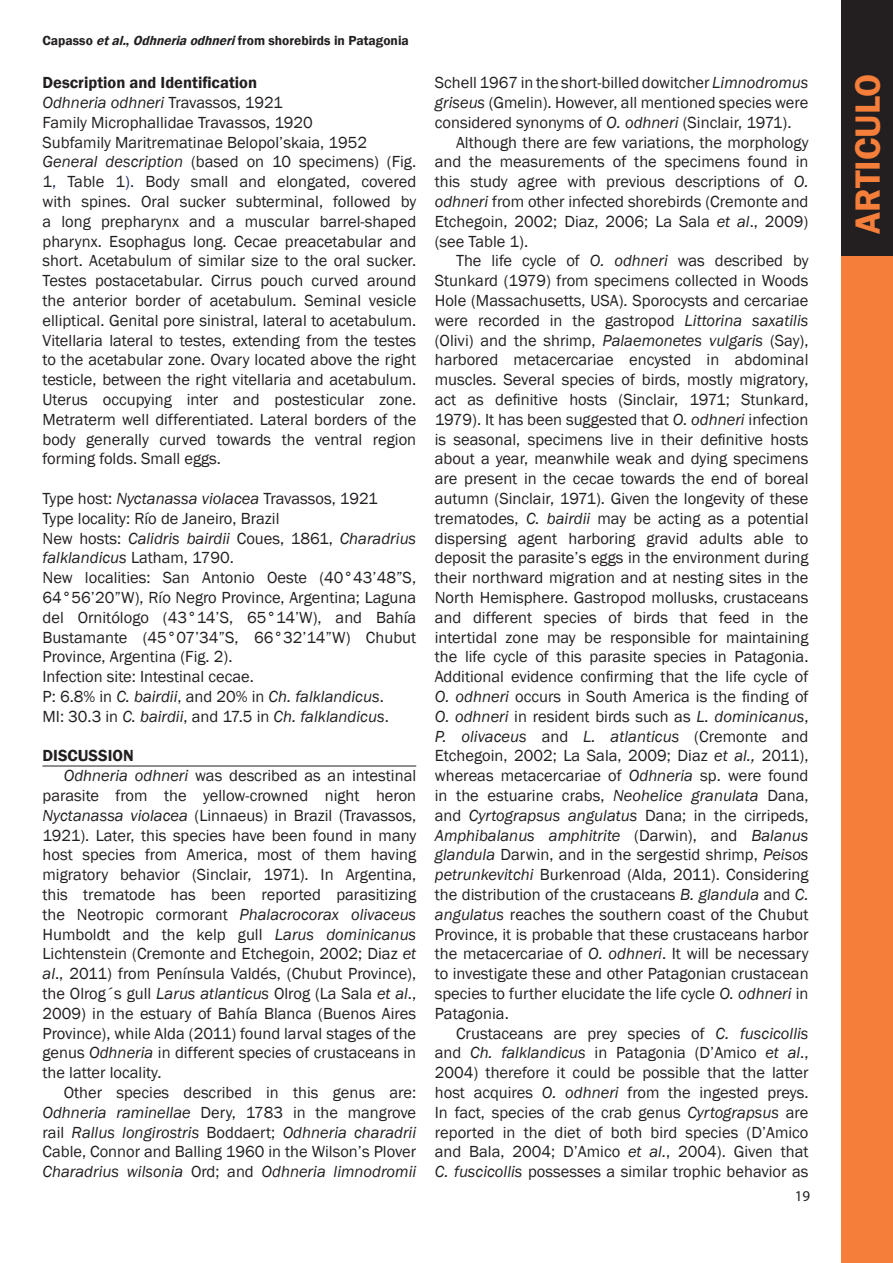
<style>
.page{position:relative;width:893px;height:1263px;background:#fff}
.page>*{position:absolute;margin:0;border:0;box-sizing:border-box;transform-origin:0 0}
.t1{font:600 36px "Franklin Gothic";color:#f47e3a}
.t2{font:16.5px/19.8px "Franklin Gothic";color:#231f20;text-align:justify}
.t3{font:italic 16.5px "Franklin Gothic";color:#231f20}
.t4{font:600 16.5px "Franklin Gothic";color:#231f20}
.t5{font:15px "Myriad Pro";color:#231f20}
.t6{font:600 13.5px "Franklin Gothic";color:#231f20}
.s1{font-style:italic}
.s2{font-weight:600}
.s3{color:#1d285c}
.s4{font-style:italic;color:#1f2020}
.s5{font-style:normal}
</style>
<div class="page">
<div style="left:842px;top:0;width:51px;height:1263px;background:#f47e3a"></div>
<div style="left:841px;top:0;width:51px;height:255px;background:#231f20"></div>
<hr style="left:43px;top:766px;width:373px;height:1px;background:#231f20">
<p class="t6" style="left:43px;top:32px;width:368px">Capasso <span class="s1">etal.</span>, <span class="s1">Odhneriaodhneri</span>from shorebirds in Patagonia</p>
<p class="t2" style="left:43px;top:73px;width:375px;text-align:left"><span class="s2">Description and Identification<br></span><span class="s1">Odhneria odhneri</span> Travassos, 1921<br>Family Microphallidae Travassos, 1920<br>Subfamily Maritrematinae Belopol’skaia, 1952<br><span class="s1">General description</span> (based on 10 specimens) (Fig.<br>1<span class="s3">,</span> Table 1<span class="s3">).</span> Body small and elongated, covered with spines. Oral sucker subterminal, followed by a long prepharynx and a muscular barrel-shaped pharynx. Esophagus long. Cecae preacetabular and short. Acetabulum of similar size to the oral sucker.<br>Testes postacetabular. Cirrus pouch curved around the anterior border of acetabulum. Seminal vesicle elliptical. Genital pore sinistral, lateral to acetabulum.<br>Vitellaria lateral to testes, extending from the testes to the acetabular zone. Ovary located above the right testicle, between the right vitellaria and acetabulum.<br>Uterus occupying inter and postesticular zone.<br>Metraterm well differentiated. Lateral borders of the body generally curved towards the ventral region forming folds. Small eggs.</p>
<p class="t2" style="left:43px;top:489px;width:375px;text-align:left">Type host: <span class="s1">Nyctanassa violacea</span> Travassos, 1921<br>Type locality: Río de Janeiro, Brazil<br>New hosts: <span class="s1">Calidris bairdii</span> Coues, 1861, <span class="s4">Charadrius falklandicus</span> Latham, 1790.<br>New localities: San Antonio Oeste (40°43’48”S, 64°56’20”W), Río Negro Province, Argentina; Laguna del Ornitólogo (43°14’S, 65°14’W), and Bahía Bustamante (45°07’34”S, 66°32’14”W) Chubut Province, Argentina (Fig. 2).<br>Infection site: Intestinal cecae.<br>P: 6.8% in <span class="s1">C. bairdii</span>, and 20% in <span class="s1">Ch. falklandicus</span>.<br>MI: 30.3 in <span class="s1">C. bairdii</span>, and 17.5 in <span class="s1">Ch. falklandicus</span>.</p>
<p class="t4" style="left:43px;top:746px;width:93px">DISCUSSION</p>
<p class="t2" style="left:64px;top:766px;width:354px"><span class="s1">Odhneria odhneri</span> was described as an intestinal</p>
<p class="t2" style="left:43px;top:786px;width:375px">parasite from the yellow-crowned night heron</p>
<p class="t2" style="left:43px;top:806px;width:375px"><span class="s1">Nyctanassa violacea</span> (Linnaeus) in Brazil (Travassos,</p>
<p class="t2" style="left:43px;top:825px;width:375px">1921). Later, this species have been found in many</p>
<p class="t2" style="left:43px;top:845px;width:375px">host species from America, most of them having</p>
<p class="t2" style="left:43px;top:865px;width:375px">migratory behavior (Sinclair, 1971). In Argentina,</p>
<p class="t2" style="left:43px;top:885px;width:375px">this trematode has been reported parasitizing</p>
<p class="t3" style="left:43px;top:904px;width:375px"><span class="s5">the Neotropic cormorant</span> Phalacrocorax olivaceus</p>
<p class="t2" style="left:43px;top:924px;width:375px">Humboldt and the kelp gull <span class="s1">Larus dominicanus</span></p>
<p class="t2" style="left:43px;top:944px;width:375px">Lichtenstein (Cremonte and Etchegoin, 2002; Diaz <span class="s1">et</span></p>
<p class="t2" style="left:43px;top:964px;width:375px"><span class="s1">al</span>., 2011) from Península Valdés, (Chubut Province),</p>
<p class="t2" style="left:43px;top:984px;width:375px">the Olrog´s gull <span class="s1">Larus atlanticus</span> Olrog (La Sala <span class="s1">et al</span>.,</p>
<p class="t2" style="left:43px;top:1004px;width:375px">2009) in the estuary of Bahía Blanca (Buenos Aires</p>
<p class="t2" style="left:43px;top:1023px;width:375px">Province), while Alda (2011) found larval stages of the</p>
<p class="t2" style="left:43px;top:1043px;width:375px">genus <span class="s1">Odhneria</span> in different species of crustaceans in</p>
<p class="t2" style="left:43px;top:1063px;width:120px">the latter locality.</p>
<p class="t2" style="left:64px;top:1083px;width:354px">Other species described in this genus are:</p>
<p class="t2" style="left:43px;top:1103px;width:375px"><span class="s1">Odhneria raminellae</span> Dery, 1783 in the mangrove</p>
<p class="t3" style="left:43px;top:1122px;width:375px"><span class="s5">rail</span> Rallus longirostris <span class="s5">Boddaert;</span> Odhneria charadrii</p>
<p class="t2" style="left:43px;top:1142px;width:375px">Cable, Connor and Balling 1960 in the Wilson’s Plover</p>
<p class="t3" style="left:43px;top:1161px;width:375px">Charadrius wilsonia <span class="s5">Ord; and</span> Odhneria limnodromii</p>
<p class="t2" style="left:435px;top:73px;width:375px">Schell 1967 in the short-billed dowitcher <span class="s1">Limnodromus griseus</span> (Gmelin). However, all mentioned species were considered synonyms of <span class="s1">O. odhneri</span> (Sinclair, 1971).</p>
<p class="t2" style="left:435px;top:132px;width:375px;text-indent:21px">Although there are few variations, the morphology and the measurements of the specimens found in this study agree with previous descriptions of <span class="s1">O. odhneri</span> from other infected shorebirds (Cremonte and Etchegoin, 2002; Diaz, 2006; La Sala <span class="s1">et al</span>., 2009) (see Table 1).</p>
<p class="t2" style="left:435px;top:251px;width:375px;text-indent:21px">The life cycle of <span class="s1">O. odhneri</span> was described by Stunkard (1979) from specimens collected in Woods Hole (Massachusetts, USA). Sporocysts and cercariae were recorded in the gastropod <span class="s1">Littorina saxatilis </span>(Olivi) and the shrimp, <span class="s1">Palaemonetes vulgaris</span> (Say), harbored metacercariae encysted in abdominal muscles. Several species of birds, mostly migratory, act as definitive hosts (Sinclair, 1971; Stunkard, 1979). It has been suggested that <span class="s1">O. odhneri</span> infection is seasonal, specimens live in their definitive hosts about a year, meanwhile weak and dying specimens are present in the cecae towards the end of boreal autumn (Sinclair, 1971). Given the longevity of these trematodes, <span class="s1">C. bairdii</span> may be acting as a potential dispersing agent harboring gravid adults able to deposit the parasite’s eggs in the environment during their northward migration and at nesting sites in the North Hemisphere. Gastropod mollusks, crustaceans and different species of birds that feed in the intertidal zone may be responsible for maintaining the life cycle of this parasite species in Patagonia.<br>Additional evidence confirming that the life cycle of <span class="s1">O. odhneri</span> occurs in South America is the finding of <span class="s1">O. odhneri</span> in resident birds such as <span class="s1">L. dominicanus</span>, <span class="s1">P. olivaceus</span> and <span class="s1">L. atlanticus</span> (Cremonte and Etchegoin, 2002; La Sala, 2009; Diaz <span class="s1">et al.,</span> 2011), whereas metacercariae of <span class="s1">Odhneria</span> sp. were found in the estuarine crabs, <span class="s1">Neohelice granulata</span> Dana, and <span class="s1">Cyrtograpsus angulatus</span> Dana; in the cirripeds, <span class="s1">Amphibalanus amphitrite</span> (Darwin), and <span class="s1">Balanus glandula</span> Darwin, and in the sergestid shrimp, <span class="s1">Peisos petrunkevitchi</span> Burkenroad (Alda, 2011). Considering the distribution of the crustaceans <span class="s1">B. glandula</span> and <span class="s1">C. angulatus</span> reaches the southern coast of the Chubut Province, it is probable that these crustaceans harbor the metacercariae of <span class="s1">O. odhneri</span>. It will be necessary to investigate these and other Patagonian crustacean species to further elucidate the life cycle <span class="s1">O. odhneri</span> in Patagonia.</p>
<p class="t2" style="left:435px;top:1023px;width:375px;text-indent:21px">Crustaceans are prey species of <span class="s1">C. fuscicollis </span>and <span class="s1">Ch. falklandicus</span> in Patagonia (D’Amico <span class="s1">et al</span>., 2004) therefore it could be possible that the latter host acquires <span class="s1">O. odhneri</span> from the ingested preys.<br>In fact, species of the crab genus <span class="s1">Cyrtograpsus</span> are reported in the diet of both bird species (D’Amico and Bala, 2004; D’Amico <span class="s1">et al.</span>, 2004). Given that <span class="s1">C. fuscicollis</span> possesses a similar trophic behavior as</p>
<p class="t5" style="left:795px;top:1187px;width:17px">19</p>
<h1 class="t1" style="left:846px;top:234px;width:162px;rotate:-90deg">ARTICULO</h1>
</div>
